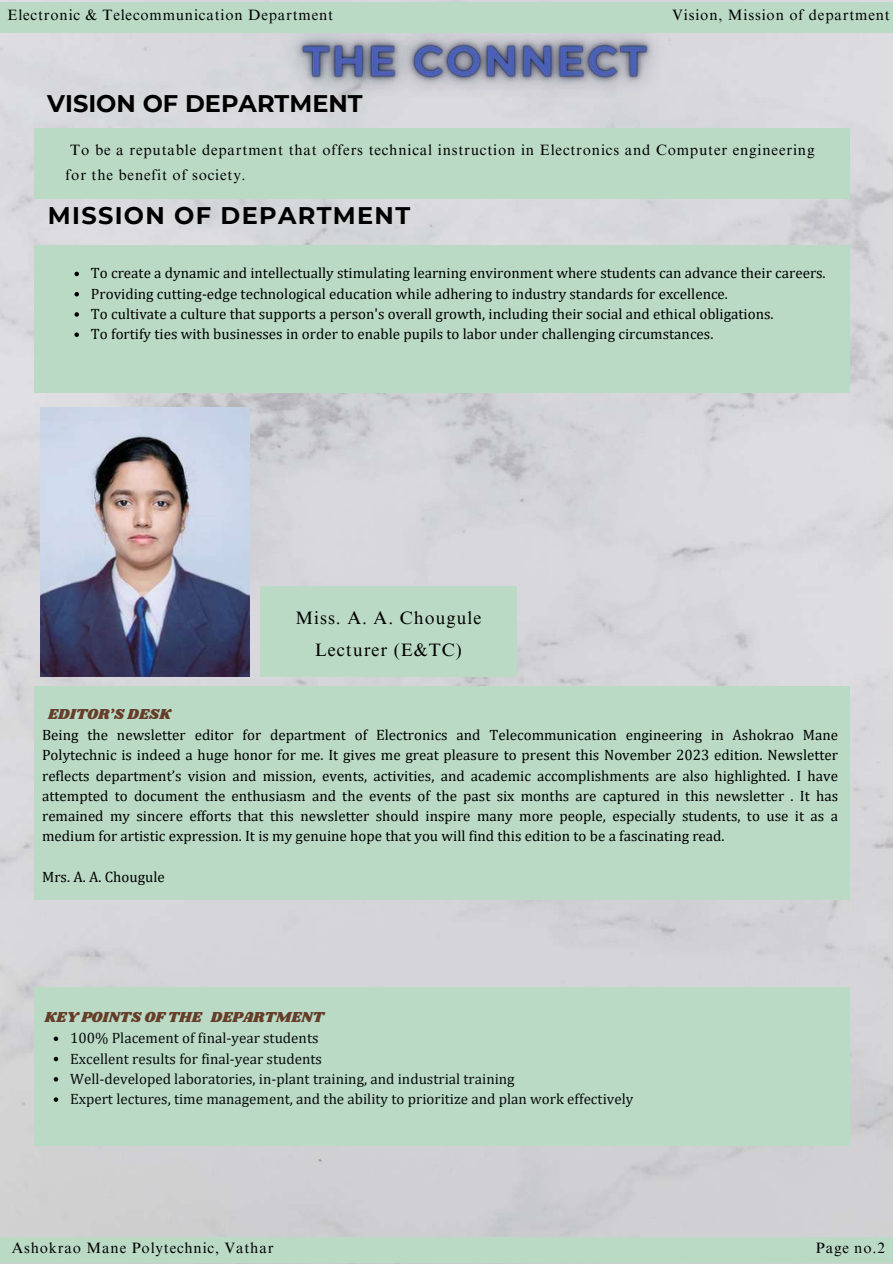
<style>
.page{position:relative;width:893px;height:1264px;background:#fff}
.page>*{position:absolute;margin:0;border:0;box-sizing:border-box;transform-origin:0 0}
.t1{font:700 24px "Montserrat";letter-spacing:.055em;color:#000}
.t2{font:700 24px "Montserrat";color:#000}
.t3{font:18px/31.5px "Times NRMT Pro";letter-spacing:.055em;color:#000;text-align:center}
.t4{font:15px/20.2px "Cambria";color:#000;text-align:justify}
.t5{font:15px/25.8px "Times NRMT Pro";letter-spacing:.055em;color:#000}
.t6{font:15px/20.2px "Cambria";color:#080c0d}
.t7{font:15px "Shrikhand";color:#653d29}
</style>
<div class="page">
<img style="left:0;top:0;width:892px;height:1263px">
<div style="left:35px;top:987px;width:814px;height:158px;background:#badac5"></div>
<div style="left:35px;top:686px;width:814px;height:214px;background:#badac5"></div>
<img style="left:258px;top:0;width:434px;height:128px">
<div style="left:35px;top:245px;width:814px;height:147px;background:#badac5"></div>
<div style="left:35px;top:128px;width:814px;height:71px;background:#badac5"></div>
<div style="left:0;top:1237px;width:892px;height:25px;background:#badac5"></div>
<div style="left:0;top:2px;width:892px;height:31px;background:#badac5"></div>
<img style="left:40px;top:407px;width:209px;height:269px">
<svg style="left:54px;top:1036px;width:4px;height:5px"></svg>
<svg style="left:54px;top:1056px;width:4px;height:5px"></svg>
<svg style="left:54px;top:1077px;width:4px;height:4px"></svg>
<svg style="left:54px;top:1097px;width:4px;height:4px"></svg>
<svg style="left:74px;top:272px;width:5px;height:4px"></svg>
<svg style="left:74px;top:292px;width:5px;height:4px"></svg>
<svg style="left:74px;top:312px;width:5px;height:5px"></svg>
<svg style="left:74px;top:332px;width:5px;height:5px"></svg>
<div style="left:260px;top:586px;width:256px;height:90px;background:#badac5"></div>
<p class="t5" style="left:8px;top:4px;width:327px">Electronic &amp; Telecommunication Department</p>
<p class="t5" style="left:672px;top:4px;width:219px">Vision, Mission of department</p>
<h1 class="t2" style="left:47px;top:88px;width:317px">VISION OF DEPARTMENT</h1>
<p class="t5" style="left:65px;top:138px;width:750px;text-indent:5px">To be a reputable department that offers technical instruction in Electronics and Computer engineering for the benefit of society.</p>
<h1 class="t1" style="left:48px;top:201px;width:364px">MISSION OF DEPARTMENT</h1>
<p class="t4" style="left:91px;top:263px;width:736px;text-align:left">To create a dynamic and intellectually stimulating learning environment where students can advance their careers.<br>Providing cutting-edge technological education while adhering to industry standards for excellence.<br>To cultivate a culture that supports a person's overall growth, including their social and ethical obligations.<br>To fortify ties with businesses in order to enable pupils to labor under challenging circumstances.</p>
<p class="t3" style="left:295px;top:604px;width:187px">Miss. A. A. Chougule<br>Lecturer (E&amp;TC)</p>
<p class="t7" style="left:48px;top:703px;width:125px">EDITOR’S DESK</p>
<p class="t4" style="left:42px;top:724px;width:797px">Being the newsletter editor for department of Electronics and Telecommunication engineering in Ashokrao Mane Polytechnic is indeed a huge honor for me. It gives me great pleasure to present this November 2023 edition. Newsletter reflects department’s vision and mission, events, activities, and academic accomplishments are also highlighted. I have attempted to document the enthusiasm and the events of the past six months are captured in this newsletter . It has remained my sincere efforts that this newsletter should inspire many more people, especially students, to use it as a medium for artistic expression. It is my genuine hope that you will find this edition to be a fascinating read.</p>
<p class="t4" style="left:42px;top:866px;width:124px">Mrs. A. A. Chougule</p>
<p class="t7" style="left:45px;top:1006px;width:280px">KEY POINTS OF THE DEPARTMENT</p>
<p class="t6" style="left:70px;top:1027px;width:564px">100% Placement of final-year students<br>Excellent results for final-year students<br>Well-developed laboratories, in-plant training, and industrial training<br>Expert lectures, time management, and the ability to prioritize and plan work effectively</p>
<p class="t5" style="left:12px;top:1236px;width:263px">Ashokrao Mane Polytechnic, Vathar</p>
<p class="t5" style="left:815px;top:1236px;width:71px">Page no.2</p>
</div>
